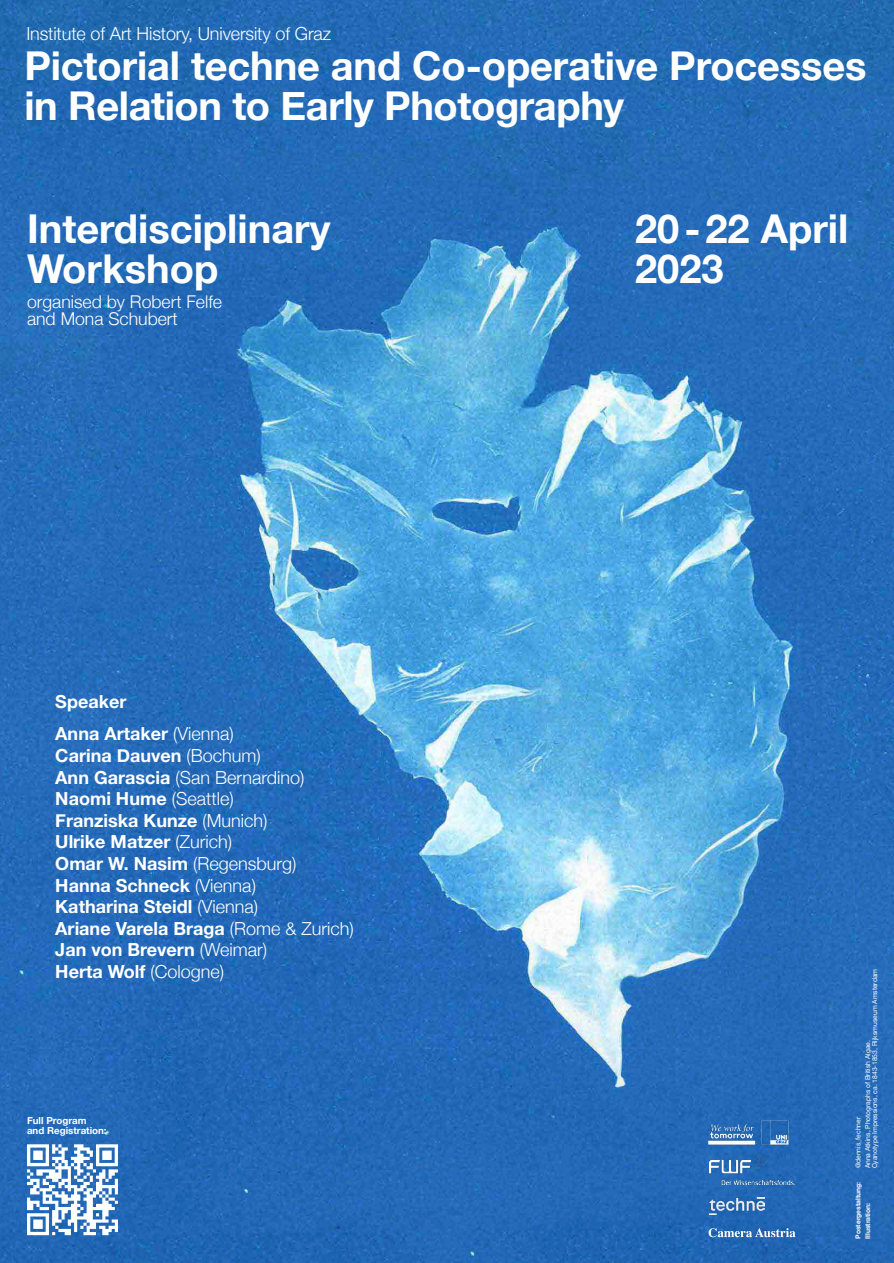
<style>
.page{position:relative;width:894px;height:1263px;background:#fff}
.page>*{position:absolute;margin:0;border:0;box-sizing:border-box;transform-origin:0 0}
.t1{font:700 39.75px/39.8px "Helvetica Neue";letter-spacing:-.005em;color:#fff}
.t2{font:700 18px/21.6px "Helvetica Neue";color:#fff}
.t3{font:300 18px "Helvetica Neue";letter-spacing:-.01em;color:#fff}
.t4{font:300 17.62px/17.6px "Helvetica Neue";color:#fff}
.t5{font:700 9.75px/9.8px "Helvetica Neue";color:#fff}
.t6{font:6.75px/6.8px "Helvetica Neue";color:#fff}
.t7{font:700 6.75px "Helvetica Neue";color:#fff}
.s1{font-weight:300}
</style>
<div class="page">
<img style="left:0;top:0;width:893px;height:1263px">
<img style="left:702px;top:1121px;width:92px;height:23px">
<img style="left:709px;top:1161px;width:85px;height:23px">
<img style="left:709px;top:1198px;width:54px;height:17px">
<svg style="left:27px;top:1144px;width:91px;height:91px"></svg>
<svg style="left:708px;top:1228px;width:87px;height:9px"></svg>
<p class="t3" style="left:26px;top:23px;width:306px">Institute of Art History, University of Graz</p>
<h1 class="t1" style="left:24px;top:45px;width:843px">Pictorial techne and Co-operative Processes in Relation to Early Photography</h1>
<h1 class="t1" style="left:27px;top:208px;width:305px">Interdisciplinary<br>Workshop</h1>
<p class="t4" style="left:27px;top:292px;width:196px">organised by Robert Felfe and Mona Schubert</p>
<p class="t2" style="left:55px;top:684px;width:180px;line-height:32.8px">Speaker<br>Anna Artaker <span class="s1">(Vienna)</span></p>
<p class="t2" style="left:55px;top:744px;width:300px">Carina Dauven <span class="s1">(Bochum)<br></span>Ann Garascia <span class="s1">(San Bernardino)<br></span>Naomi Hume <span class="s1">(Seattle)<br></span>Franziska Kunze <span class="s1">(Munich)<br></span>Ulrike Matzer <span class="s1">(Zurich)<br></span>Omar W. Nasim <span class="s1">(Regensburg)<br></span>Hanna Schneck <span class="s1">(Vienna)<br></span>Katharina Steidl <span class="s1">(Vienna)<br></span>Ariane Varela Braga <span class="s1">(Rome &amp; Zurich)<br></span>Jan von Brevern <span class="s1">(Weimar)<br></span>Herta Wolf <span class="s1">(Cologne)</span></p>
<p class="t5" style="left:27px;top:1116px;width:81px">Full Program<br>and Registration:</p>
<h1 class="t1" style="left:635px;top:208px;width:215px">20-22 April<br>2023</h1>
<p class="t6" style="left:864px;top:1168px;width:201px;rotate:-90deg">Anna Atkins, Photographs of British Algae.<br>Cyanotype Impressions, ca. 1843-1853, Rijksmuseum Amsterdam</p>
<p class="t6" style="left:854px;top:1168px;width:53px;rotate:-90deg">@dennis_fechner</p>
<p class="t7" style="left:853px;top:1239px;width:58px;rotate:-90deg">Postergestaltung:</p>
<p class="t7" style="left:863px;top:1239px;width:38px;rotate:-90deg">Illustration:</p>
</div>
